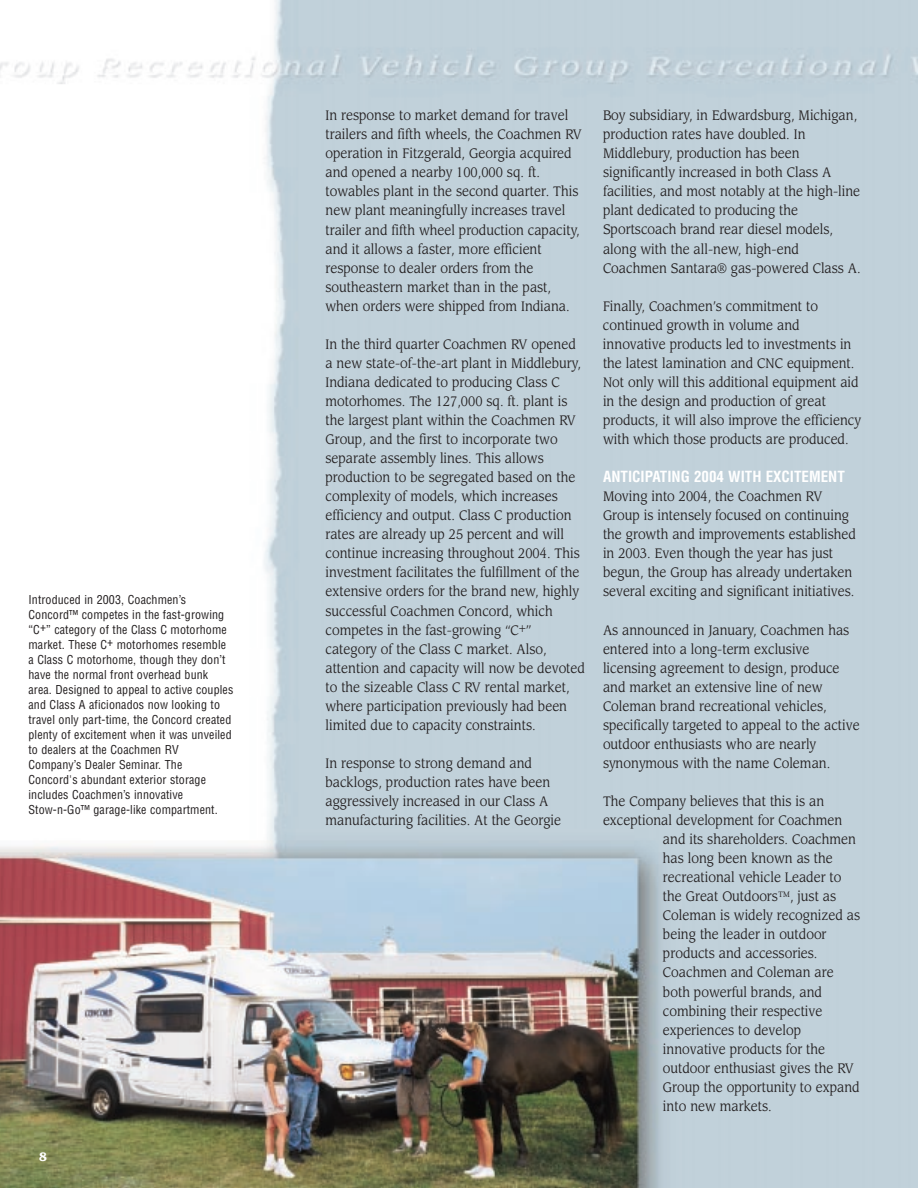
<style>
.page{position:relative;width:918px;height:1188px;background:#fff}
.page>*{position:absolute;margin:0;border:0;box-sizing:border-box;transform-origin:0 0}
.t1{font:700 condensed 15px "Helvetica";color:#fff}
.t2{font:13.5px/19px "Leawood";color:#231f20;scale:.9 1}
.t3{font:condensed 12px/15px "Helvetica";letter-spacing:.01em;color:#231f20}
.t4{font:700 12px "Leawood";color:#fff}
</style>
<div class="page">
<img style="left:0;top:0;width:918px;height:1188px">
<p class="t3" style="left:28px;top:593px;width:206px">Introduced in 2003, Coachmen’s Concord™ competes in the fast-growing “C+” category of the Class C motorhome market. These C+ motorhomes resemble a Class C motorhome, though they don’t have the normal front overhead bunk area. Designed to appeal to active couples and Class A aficionados now looking to travel only part-time, the Concord created plenty of excitement when it was unveiled to dealers at the Coachmen RV Company’s Dealer Seminar. The Concord's abundant exterior storage includes Coachmen’s innovative Stow-n-Go™ garage-like compartment.</p>
<p class="t4" style="left:39px;top:1152px;width:10px">8</p>
<p class="t2" style="left:326px;top:107px;width:286px">In response to market demand for travel trailers and fifth wheels, the Coachmen RV operation in Fitzgerald, Georgia acquired and opened a nearby 100,000 sq. ft. towables plant in the second quarter. This new plant meaningfully increases travel trailer and fifth wheel production capacity, and it allows a faster, more efficient response to dealer orders from the southeastern market than in the past, when orders were shipped from Indiana.</p>
<p class="t2" style="left:326px;top:336px;width:290px">In the third quarter Coachmen RV opened a new state-of-the-art plant in Middlebury, Indiana dedicated to producing Class C motorhomes. The 127,000 sq. ft. plant is the largest plant within the Coachmen RV Group, and the first to incorporate two separate assembly lines. This allows production to be segregated based on the complexity of models, which increases efficiency and output. Class C production rates are already up 25 percent and will continue increasing throughout 2004. This investment facilitates the fulfillment of the extensive orders for the brand new, highly successful Coachmen Concord, which competes in the fast-growing “C+” category of the Class C market. Also, attention and capacity will now be devoted to the sizeable Class C RV rental market, where participation previously had been limited due to capacity constraints.</p>
<p class="t2" style="left:326px;top:755px;width:263px">In response to strong demand and backlogs, production rates have been aggressively increased in our Class A manufacturing facilities. At the Georgie</p>
<p class="t2" style="left:603px;top:107px;width:288px">Boy subsidiary, in Edwardsburg, Michigan, production rates have doubled. In Middlebury, production has been significantly increased in both Class A facilities, and most notably at the high-line plant dedicated to producing the Sportscoach brand rear diesel models, along with the all-new, high-end Coachmen Santara® gas-powered Class A.</p>
<p class="t2" style="left:603px;top:298px;width:288px">Finally, Coachmen’s commitment to continued growth in volume and innovative products led to investments in the latest lamination and CNC equipment.<br>Not only will this additional equipment aid in the design and production of great products, it will also improve the efficiency with which those products are produced.</p>
<p class="t1" style="left:603px;top:471px;width:243px">ANTICIPATING 2004 WITH EXCITEMENT</p>
<p class="t2" style="left:603px;top:488px;width:283px">Moving into 2004, the Coachmen RV Group is intensely focused on continuing the growth and improvements established in 2003. Even though the year has just begun, the Group has already undertaken several exciting and significant initiatives.</p>
<p class="t2" style="left:603px;top:622px;width:287px">As announced in January, Coachmen has entered into a long-term exclusive licensing agreement to design, produce and market an extensive line of new Coleman brand recreational vehicles, specifically targeted to appeal to the active outdoor enthusiasts who are nearly synonymous with the name Coleman.</p>
<p class="t2" style="left:603px;top:793px;width:247px">The Company believes that this is an</p>
<p class="t2" style="left:603px;top:812px;width:267px">exceptional development for Coachmen</p>
<p class="t2" style="left:663px;top:831px;width:216px">and its shareholders. Coachmen</p>
<p class="t2" style="left:663px;top:850px;width:190px">has long been known as the</p>
<p class="t2" style="left:663px;top:869px;width:200px">recreational vehicle Leader to</p>
<p class="t2" style="left:663px;top:888px;width:194px">the Great Outdoors™, just as</p>
<p class="t2" style="left:663px;top:907px;width:221px">Coleman is widely recognized as</p>
<p class="t2" style="left:663px;top:926px;width:183px">being the leader in outdoor</p>
<p class="t2" style="left:663px;top:945px;width:173px">products and accessories.</p>
<p class="t2" style="left:663px;top:964px;width:191px">Coachmen and Coleman are</p>
<p class="t2" style="left:663px;top:984px;width:178px">both powerful brands, and</p>
<p class="t2" style="left:663px;top:1003px;width:179px">combining their respective</p>
<p class="t2" style="left:663px;top:1022px;width:155px">experiences to develop</p>
<p class="t2" style="left:663px;top:1041px;width:182px">innovative products for the</p>
<p class="t2" style="left:663px;top:1060px;width:214px">outdoor enthusiast gives the RV</p>
<p class="t2" style="left:663px;top:1079px;width:220px">Group the opportunity to expand</p>
<p class="t2" style="left:663px;top:1098px;width:123px">into new markets.</p>
</div>
